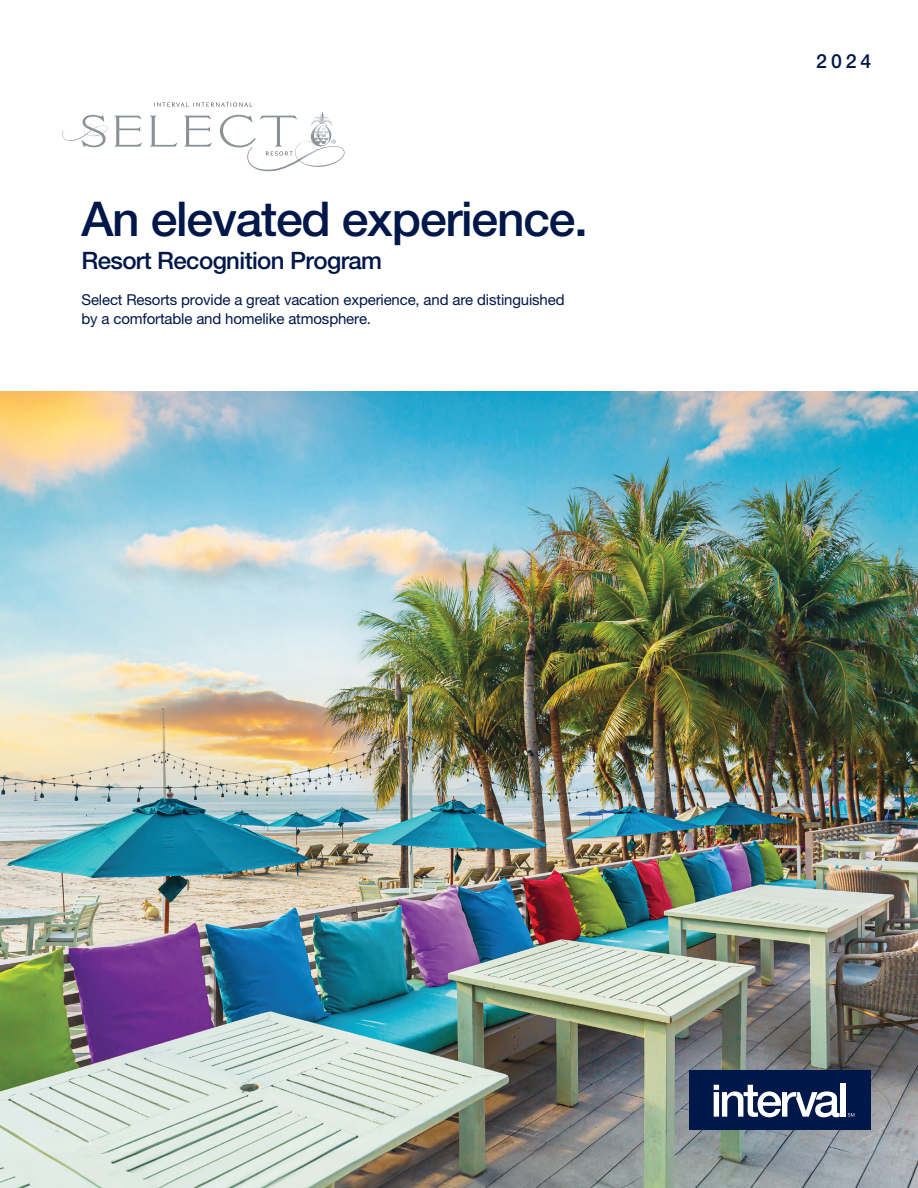
<style>
.page{position:relative;width:918px;height:1188px;background:#fff}
.page>*{position:absolute;margin:0;border:0;box-sizing:border-box;transform-origin:0 0}
.t1{font:500 48px "Helvetica Neue LT Pro";letter-spacing:-.025em;color:#00174a}
.t2{font:500 24px "Helvetica Neue LT Pro";letter-spacing:-.025em;color:#00174a}
.t3{font:500 19.5px "Helvetica Neue LT Pro";color:#00174a}
.t4{font:15px/19.5px "Helvetica Neue LT Pro";letter-spacing:-.01em;color:#00174a}
</style>
<div class="page">
<img style="left:0;top:392px;width:918px;height:796px">
<svg style="left:114px;top:116px;width:28px;height:31px"></svg>
<svg style="left:62px;top:115px;width:46px;height:32px"></svg>
<svg style="left:150px;top:102px;width:195px;height:70px"></svg>
<div style="left:689px;top:1070px;width:182px;height:59px;background:#00174a"></div>
<div style="left:840px;top:1083px;width:6px;height:34px;background:#fff"></div>
<svg style="left:848px;top:1113px;width:6px;height:4px"></svg>
<svg style="left:714px;top:1085px;width:126px;height:32px"></svg>
<p class="t1" style="left:81px;top:190px;width:508px">An elevated experience.</p>
<p class="t2" style="left:81px;top:246px;width:302px">Resort Recognition Program</p>
<p class="t4" style="left:81px;top:289px;width:485px">Select Resorts provide a great vacation experience, and are distinguished by a comfortable and homelike atmosphere.</p>
<p class="t3" style="left:816px;top:49px;width:57px">2024</p>
</div>
